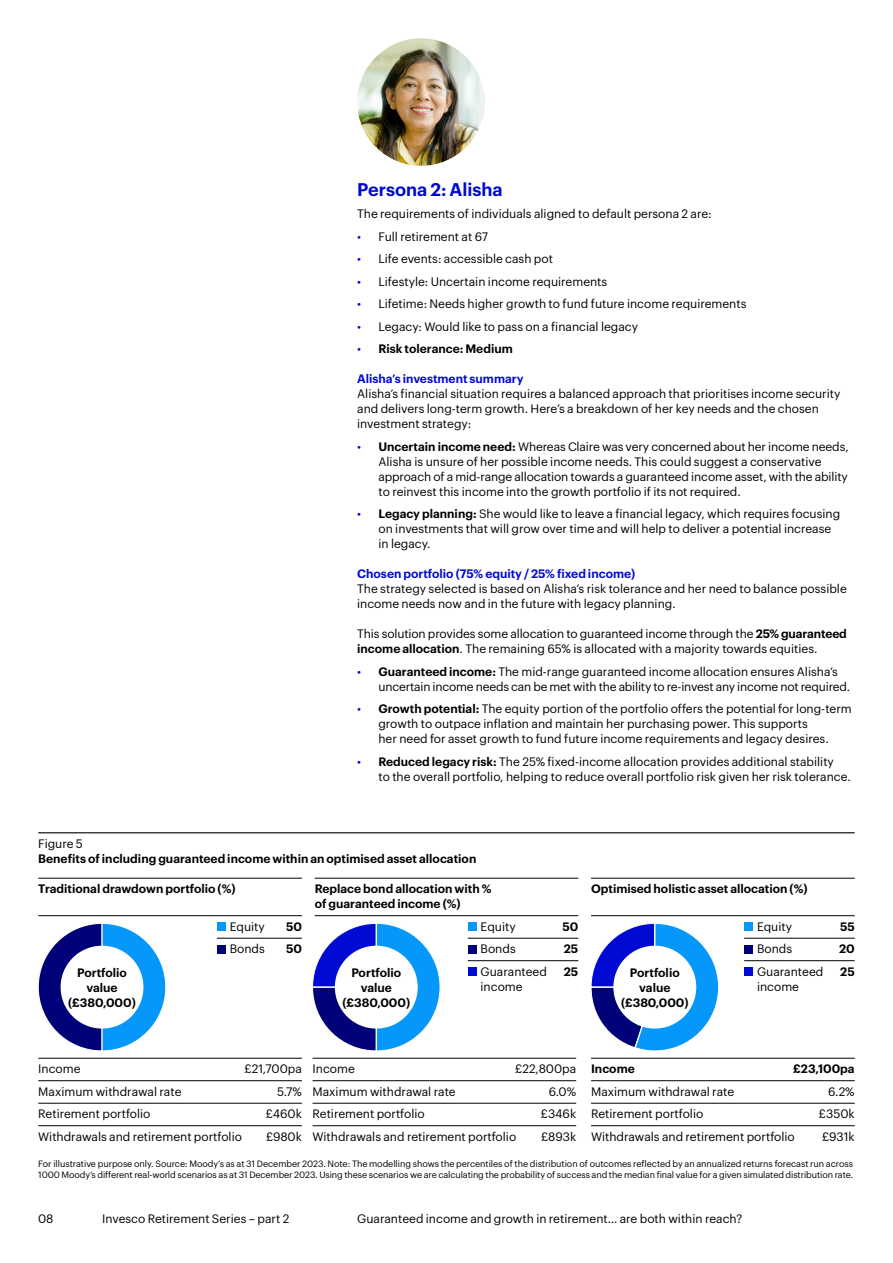
<style>
.page{position:relative;width:893px;height:1263px;background:#fff}
.page>*{position:absolute;margin:0;border:0;box-sizing:border-box;transform-origin:0 0}
.t1{font:600 18px "Graphik";color:#000ad2}
.t2{font:12px/15px "Graphik";color:#000}
.t3{font:600 12px/15px "Graphik";color:#000;text-align:center}
.t4{font:600 12px "Graphik";color:#000ad2}
.t5{font:9px/11.2px "Graphik";letter-spacing:-.01em;color:#000}
.s1{color:#000ad2}
.s2{font-weight:400;color:#000ad2}
.s3{font-weight:600}
</style>
<div class="page">
<svg style="left:312px;top:923px;width:128px;height:128px"></svg>
<svg style="left:591px;top:923px;width:128px;height:128px"></svg>
<img style="left:357px;top:38px;width:128px;height:128px;border-radius:64px">
<hr style="left:38px;top:832px;width:817px;height:1px;background:#000">
<hr style="left:38px;top:878px;width:264px;height:1px;background:#000">
<hr style="left:315px;top:878px;width:263px;height:1px;background:#000">
<hr style="left:591px;top:878px;width:264px;height:1px;background:#000">
<svg style="left:38px;top:923px;width:128px;height:128px"></svg>
<div style="left:61px;top:946px;width:82px;height:82px;background:#fff;border-radius:50%"></div>
<div style="left:335px;top:946px;width:83px;height:82px;background:#fff;border-radius:50%"></div>
<div style="left:613px;top:946px;width:83px;height:82px;background:#fff;border-radius:50%"></div>
<hr style="left:38px;top:1058px;width:264px;height:1px;background:#000">
<hr style="left:38px;top:1080px;width:264px;height:1px;background:#000">
<hr style="left:38px;top:1103px;width:264px;height:1px;background:#000">
<hr style="left:38px;top:1125px;width:264px;height:1px;background:#000">
<hr style="left:313px;top:1058px;width:263px;height:1px;background:#000">
<hr style="left:313px;top:1080px;width:263px;height:1px;background:#000">
<hr style="left:313px;top:1103px;width:263px;height:1px;background:#000">
<hr style="left:313px;top:1125px;width:263px;height:1px;background:#000">
<hr style="left:591px;top:1058px;width:264px;height:1px;background:#000">
<hr style="left:591px;top:1080px;width:264px;height:1px;background:#000">
<hr style="left:591px;top:1103px;width:264px;height:1px;background:#000">
<hr style="left:591px;top:1125px;width:264px;height:1px;background:#000">
<hr style="left:38px;top:915px;width:264px;height:1px;background:#000">
<hr style="left:217px;top:938px;width:85px;height:1px;background:#000">
<div style="left:217px;top:922px;width:8px;height:9px;background:#0598fa"></div>
<div style="left:217px;top:945px;width:8px;height:8px;background:#000078"></div>
<hr style="left:315px;top:915px;width:263px;height:1px;background:#000">
<hr style="left:468px;top:938px;width:110px;height:1px;background:#000">
<hr style="left:468px;top:960px;width:110px;height:1px;background:#000">
<div style="left:468px;top:922px;width:8px;height:9px;background:#0598fa"></div>
<div style="left:468px;top:945px;width:8px;height:8px;background:#000078"></div>
<div style="left:468px;top:967px;width:8px;height:9px;background:#000ad2"></div>
<hr style="left:591px;top:915px;width:264px;height:1px;background:#000">
<hr style="left:744px;top:938px;width:111px;height:1px;background:#000">
<hr style="left:744px;top:960px;width:111px;height:1px;background:#000">
<div style="left:744px;top:922px;width:9px;height:9px;background:#0598fa"></div>
<div style="left:744px;top:945px;width:9px;height:8px;background:#000078"></div>
<div style="left:744px;top:967px;width:9px;height:9px;background:#000ad2"></div>
<h1 class="t1" style="left:357px;top:175px;width:147px">Persona 2: Alisha</h1>
<p class="t2" style="left:357px;top:205px;width:356px">The requirements of individuals aligned to default persona 2 are:</p>
<p class="t2" style="left:357px;top:228px;width:133px"><span class="s1">•</span> Full retirement at 67</p>
<p class="t2" style="left:357px;top:250px;width:197px"><span class="s1">•</span> Life events: accessible cash pot</p>
<p class="t2" style="left:357px;top:273px;width:252px"><span class="s1">•</span> Lifestyle: Uncertain income requirements</p>
<p class="t2" style="left:357px;top:295px;width:391px"><span class="s1">•</span> Lifetime: Needs higher growth to fund future income requirements</p>
<p class="t2" style="left:357px;top:318px;width:282px"><span class="s1">•</span> Legacy: Would like to pass on a financial legacy</p>
<p class="t3" style="left:357px;top:340px;width:157px"><span class="s2">•</span> Risk tolerance: Medium</p>
<p class="t4" style="left:357px;top:370px;width:168px">Alisha’s investment summary</p>
<p class="t2" style="left:357px;top:385px;width:485px">Alisha’s financial situation requires a balanced approach that prioritises income security and delivers long-term growth. Here’s a breakdown of her key needs and the chosen investment strategy:</p>
<p class="t2" style="left:378px;top:438px;width:472px;text-indent:-21px"><span class="s1">•</span> <span class="s3">Uncertain income need:</span> Whereas Claire was very concerned about her income needs, Alisha is unsure of her possible income needs. This could suggest a conservative approach of a mid-range allocation towards a guaranteed income asset, with the ability to reinvest this income into the growth portfolio if its not required.</p>
<p class="t2" style="left:378px;top:505px;width:463px;text-indent:-21px"><span class="s1">•</span> <span class="s3">Legacy planning:</span> She would like to leave a financial legacy, which requires focusing on investments that will grow over time and will help to deliver a potential increase in legacy.</p>
<p class="t4" style="left:357px;top:565px;width:279px">Chosen portfolio (75% equity / 25% fixed income)</p>
<p class="t2" style="left:357px;top:580px;width:491px">The strategy selected is based on Alisha’s risk tolerance and her need to balance possible income needs now and in the future with legacy planning.</p>
<p class="t2" style="left:357px;top:625px;width:491px">This solution provides some allocation to guaranteed income through the <span class="s3">25% guaranteed income allocation</span>. The remaining 65% is allocated with a majority towards equities.</p>
<p class="t2" style="left:378px;top:663px;width:473px;text-indent:-21px"><span class="s1">•</span> <span class="s3">Guaranteed income:</span> The mid-range guaranteed income allocation ensures Alisha’s uncertain income needs can be met with the ability to re-invest any income not required.</p>
<p class="t2" style="left:378px;top:700px;width:475px;text-indent:-21px"><span class="s1">•</span> <span class="s3">Growth potential:</span> The equity portion of the portfolio offers the potential for long-term growth to outpace inflation and maintain her purchasing power. This supports<br>her need for asset growth to fund future income requirements and legacy desires.</p>
<p class="t2" style="left:378px;top:753px;width:474px;text-indent:-21px"><span class="s1">•</span> <span class="s3">Reduced legacy risk:</span> The 25% fixed-income allocation provides additional stability<br>to the overall portfolio, helping to reduce overall portfolio risk given her risk tolerance.</p>
<p class="t2" style="left:38px;top:835px;width:46px">Figure 5</p>
<p class="t3" style="left:38px;top:850px;width:440px">Benefits of including guaranteed income within an optimised asset allocation</p>
<p class="t3" style="left:38px;top:880px;width:199px">Traditional drawdown portfolio (%)</p>
<p class="t3" style="left:315px;top:880px;width:178px;text-align:left">Replace bond allocation with % of guaranteed income (%)</p>
<p class="t3" style="left:591px;top:880px;width:218px">Optimised holistic asset allocation (%)</p>
<p class="t2" style="left:230px;top:918px;width:37px">Equity</p>
<p class="t3" style="left:286px;top:918px;width:17px">50</p>
<p class="t2" style="left:230px;top:940px;width:37px">Bonds</p>
<p class="t3" style="left:286px;top:940px;width:17px">50</p>
<p class="t2" style="left:481px;top:918px;width:37px">Equity</p>
<p class="t3" style="left:562px;top:918px;width:17px">50</p>
<p class="t2" style="left:481px;top:940px;width:37px">Bonds</p>
<p class="t3" style="left:564px;top:940px;width:16px">25</p>
<p class="t2" style="left:481px;top:963px;width:68px">Guaranteed</p>
<p class="t3" style="left:564px;top:963px;width:16px">25</p>
<p class="t2" style="left:481px;top:978px;width:44px">income</p>
<p class="t3" style="left:68px;top:964px;width:69px">Portfolio value (£380,000)</p>
<p class="t3" style="left:342px;top:964px;width:69px">Portfolio value (£380,000)</p>
<p class="t3" style="left:621px;top:964px;width:69px">Portfolio value (£380,000)</p>
<p class="t2" style="left:757px;top:918px;width:37px">Equity</p>
<p class="t3" style="left:840px;top:918px;width:16px">55</p>
<p class="t2" style="left:757px;top:940px;width:37px">Bonds</p>
<p class="t3" style="left:839px;top:940px;width:17px">20</p>
<p class="t2" style="left:757px;top:963px;width:68px">Guaranteed</p>
<p class="t3" style="left:840px;top:963px;width:16px">25</p>
<p class="t2" style="left:757px;top:978px;width:44px">income</p>
<p class="t2" style="left:38px;top:1060px;width:44px">Income</p>
<p class="t2" style="left:245px;top:1060px;width:59px">£21,700pa</p>
<p class="t2" style="left:38px;top:1083px;width:145px">Maximum withdrawal rate</p>
<p class="t2" style="left:277px;top:1083px;width:26px">5.7%</p>
<p class="t2" style="left:38px;top:1105px;width:114px">Retirement portfolio</p>
<p class="t2" style="left:266px;top:1105px;width:38px">£460k</p>
<p class="t2" style="left:38px;top:1128px;width:205px">Withdrawals and retirement portfolio</p>
<p class="t2" style="left:266px;top:1128px;width:37px">£980k</p>
<p class="t2" style="left:313px;top:1060px;width:44px">Income</p>
<p class="t2" style="left:515px;top:1060px;width:62px">£22,800pa</p>
<p class="t2" style="left:313px;top:1083px;width:145px">Maximum withdrawal rate</p>
<p class="t2" style="left:549px;top:1083px;width:29px">6.0%</p>
<p class="t2" style="left:313px;top:1105px;width:114px">Retirement portfolio</p>
<p class="t2" style="left:541px;top:1105px;width:37px">£346k</p>
<p class="t2" style="left:313px;top:1128px;width:205px">Withdrawals and retirement portfolio</p>
<p class="t2" style="left:541px;top:1128px;width:37px">£893k</p>
<p class="t3" style="left:591px;top:1060px;width:45px">Income</p>
<p class="t3" style="left:793px;top:1060px;width:63px">£23,100pa</p>
<p class="t2" style="left:591px;top:1083px;width:145px">Maximum withdrawal rate</p>
<p class="t2" style="left:828px;top:1083px;width:28px">6.2%</p>
<p class="t2" style="left:591px;top:1105px;width:114px">Retirement portfolio</p>
<p class="t2" style="left:819px;top:1105px;width:37px">£350k</p>
<p class="t2" style="left:591px;top:1128px;width:205px">Withdrawals and retirement portfolio</p>
<p class="t2" style="left:822px;top:1128px;width:34px">£931k</p>
<p class="t5" style="left:38px;top:1157px;width:817px">For illustrative purpose only. Source: Moody’s as at 31 December 2023. Note: The modelling shows the percentiles of the distribution of outcomes reflected by an annualized returns forecast run across<br>1000 Moody’s different real-world scenarios as at 31 December 2023. Using these scenarios we are calculating the probability of success and the median final value for a given simulated distribution rate.</p>
<p class="t2" style="left:38px;top:1210px;width:17px">08</p>
<p class="t2" style="left:102px;top:1210px;width:189px">Invesco Retirement Series – part 2</p>
<p class="t2" style="left:357px;top:1210px;width:387px">Guaranteed income and growth in retirement… are both within reach?</p>
</div>
